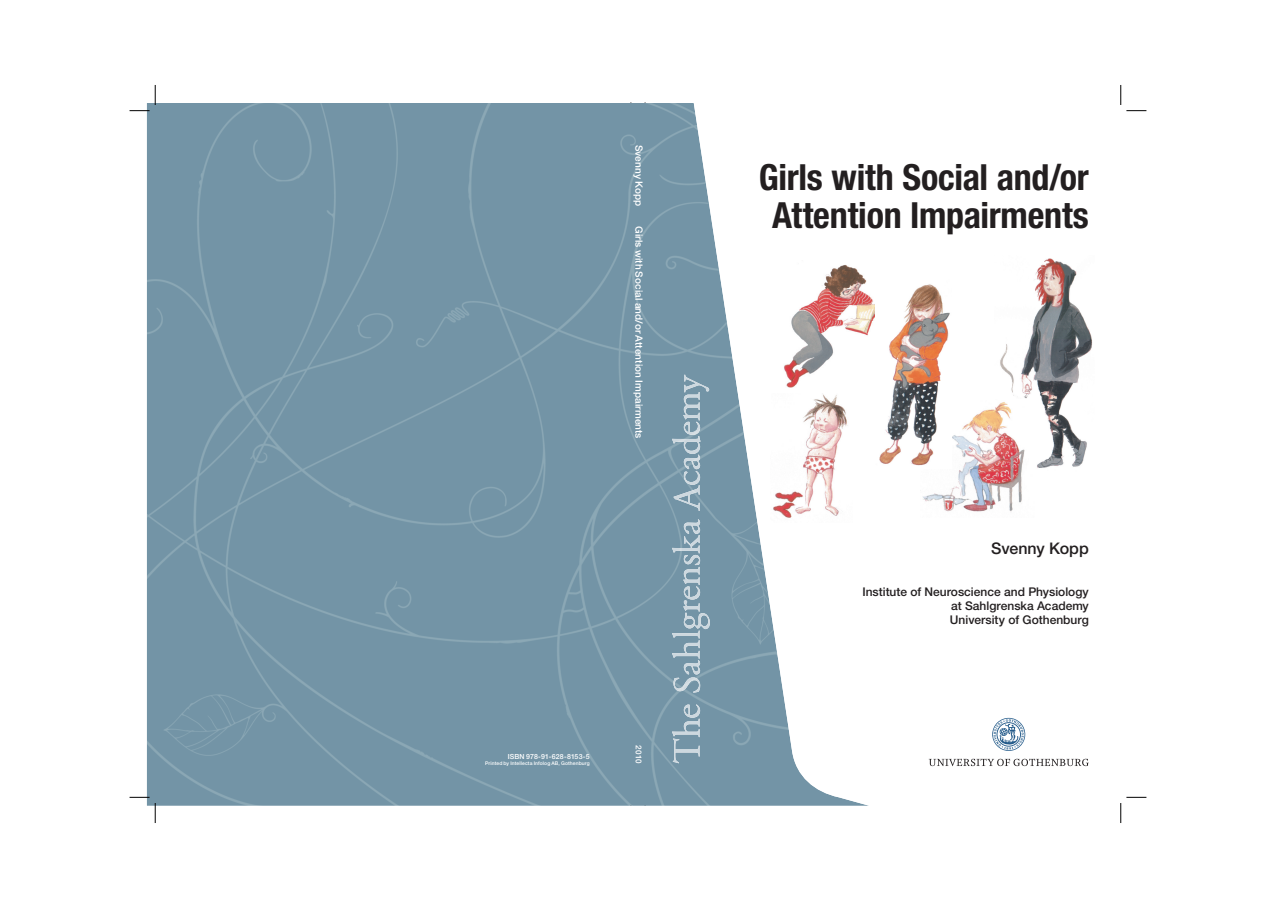
<style>
.page{position:relative;width:1276px;height:908px;background:#fff}
.page>*{position:absolute;margin:0;border:0;box-sizing:border-box;transform-origin:0 0}
.t1{font:700 condensed 36px/38px "Helvetica Neue LT Std";letter-spacing:-.005em;color:#231f20;text-align:center}
.t2{font:500 16px "Helvetica Neue LT Std";color:#231f20}
.t3{font:500 12px/14px "Helvetica Neue LT Std";color:#231f20;text-align:justify}
.t4{font:500 10px "Helvetica Neue LT Std";letter-spacing:.005em;color:#fff}
.t5{font:500 8.1px "Helvetica Neue LT Std";color:#fff}
.t6{font:500 7px "Helvetica Neue LT Std";letter-spacing:.015em;color:#fff}
.t7{font:500 5px "Helvetica Neue LT Std";letter-spacing:.025em;color:#fff}
</style>
<div class="page">
<img style="left:147px;top:103px;width:719px;height:702px">
<svg style="left:992px;top:717px;width:33px;height:33px"></svg>
<svg style="left:928px;top:758px;width:160px;height:7px"></svg>
<img style="left:672px;top:374px;width:37px;height:95px">
<img style="left:771px;top:393px;width:81px;height:129px">
<img style="left:1000px;top:258px;width:93px;height:210px">
<img style="left:774px;top:259px;width:101px;height:132px">
<img style="left:922px;top:399px;width:112px;height:113px">
<img style="left:879px;top:284px;width:72px;height:184px">
<svg style="left:130px;top:796px;width:26px;height:26px"></svg>
<svg style="left:1120px;top:796px;width:26px;height:26px"></svg>
<svg style="left:130px;top:85px;width:26px;height:26px"></svg>
<svg style="left:1120px;top:85px;width:26px;height:26px"></svg>
<p class="t4" style="left:643px;top:145px;width:63px;rotate:90deg">Svenny Kopp</p>
<p class="t4" style="left:643px;top:226px;width:214px;rotate:90deg">Girls with Social and/or Attention Impairments</p>
<p class="t6" style="left:508px;top:753px;width:84px">ISBN 978-91-628-8153-5</p>
<p class="t7" style="left:485px;top:761px;width:106px">Printed by Intellecta Infolog AB, Gothenburg</p>
<p class="t5" style="left:642px;top:745px;width:19px;rotate:90deg">2010</p>
<h1 class="t1" style="left:759px;top:159px;width:331px">Girls with Social and/or<br>Attention Impairments</h1>
<h2 class="t2" style="left:991px;top:541px;width:99px">Svenny Kopp</h2>
<p class="t3" style="left:950px;top:585px;width:140px;text-indent:-88px">Institute of Neuroscience and Physiology at Sahlgrenska Academy University of Gothenburg</p>
</div>
